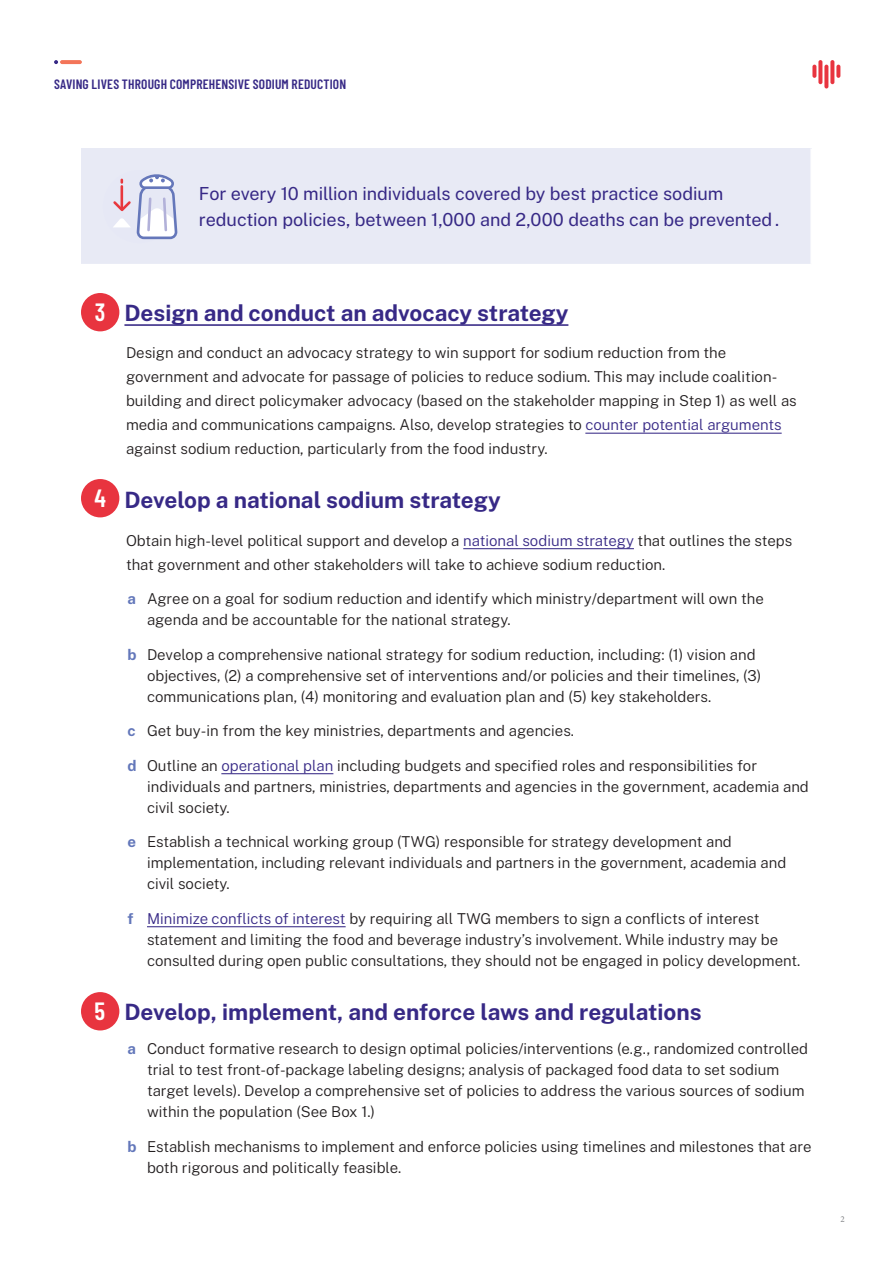
<style>
.page{position:relative;width:893px;height:1263px;background:#fff}
.page>*{position:absolute;margin:0;border:0;box-sizing:border-box;transform-origin:0 0}
.RTSL_H1{font:600 24.9px "Barlow Condensed";color:#fff}
.Numbered_Titles{font:700 22.5px "Public Sans";color:#372986}
.RTSL_H3{font:18px/25.5px "Public Sans";letter-spacing:-.005em;color:#372986}
.Body_Copy_Indent{font:300 15px/21px "Public Sans";color:#231f20}
.t1{font:600 13.5px "Barlow Condensed";letter-spacing:.01em;color:#372986}
.t2{font:9px "Minion Pro";color:#808285}
.s1{color:#372986}
.s2{font-weight:700;color:#6377ba}
</style>
<div class="page">
<svg style="left:818px;top:60px;width:4px;height:24px"></svg>
<svg style="left:812px;top:65px;width:4px;height:13px"></svg>
<svg style="left:836px;top:65px;width:4px;height:13px"></svg>
<svg style="left:830px;top:60px;width:4px;height:24px"></svg>
<svg style="left:824px;top:65px;width:4px;height:24px"></svg>
<svg style="left:60px;top:60px;width:22px;height:4px"></svg>
<svg style="left:54px;top:60px;width:4px;height:4px"></svg>
<hr style="left:124px;top:324px;width:444px;height:2px;background:#372986">
<hr style="left:585px;top:433px;width:197px;height:1px;background:#372986">
<hr style="left:463px;top:548px;width:171px;height:1px;background:#372986">
<hr style="left:221px;top:773px;width:112px;height:1px;background:#372986">
<hr style="left:147px;top:926px;width:199px;height:1px;background:#372986">
<div style="left:81px;top:148px;width:730px;height:117px;background:#e8eaf5"></div>
<hr style="left:810px;top:149px;width:2px;height:115px;background:#fff">
<hr style="left:81px;top:264px;width:731px;height:1px;background:#fff">
<svg style="left:113px;top:174px;width:65px;height:66px"></svg>
<div style="left:81px;top:293px;width:38px;height:38px;background:#e8343f;border-radius:50%"></div>
<div style="left:81px;top:479px;width:38px;height:38px;background:#e8343f;border-radius:50%"></div>
<div style="left:81px;top:992px;width:38px;height:38px;background:#e8343f;border-radius:50%"></div>
<p class="t1" style="left:54px;top:74px;width:294px">SAVING LIVES THROUGH COMPREHENSIVE SODIUM REDUCTION</p>
<p class="RTSL_H3" style="left:199px;top:180px;width:582px">For every 10 million individuals covered by best practice sodium reduction policies, between 1,000 and 2,000 deaths can be prevented .</p>
<p class="RTSL_H1" style="left:95px;top:295px;width:12px">3</p>
<p class="Numbered_Titles" style="left:124px;top:296px;width:446px">Design and conduct an advocacy strategy</p>
<p class="Body_Copy_Indent" style="left:126px;top:340px;width:672px;line-height:24px">Design and conduct an advocacy strategy to win support for sodium reduction from the government and advocate for passage of policies to reduce sodium. This may include coalition&shy;building and direct policymaker advocacy (based on the stakeholder mapping in Step 1) as well as media and communications campaigns. Also, develop strategies to <span class="s1">counter potential arguments </span>against sodium reduction, particularly from the food industry.</p>
<p class="RTSL_H1" style="left:94px;top:481px;width:13px">4</p>
<p class="Numbered_Titles" style="left:124px;top:484px;width:378px">Develop a national sodium strategy</p>
<p class="Body_Copy_Indent" style="left:126px;top:528px;width:668px;line-height:24px">Obtain high-level political support and develop a <span class="s1">national sodium strategy</span> that outlines the steps that government and other stakeholders will take to achieve sodium reduction.</p>
<p class="Body_Copy_Indent" style="left:147px;top:588px;width:618px;text-indent:-20px"><span class="s2">a</span> Agree on a goal for sodium reduction and identify which ministry/department will own the agenda and be accountable for the national strategy.</p>
<p class="Body_Copy_Indent" style="left:147px;top:643px;width:616px;text-indent:-20px"><span class="s2">b</span> Develop a comprehensive national strategy for sodium reduction, including: (1) vision and objectives, (2) a comprehensive set of interventions and/or policies and their timelines, (3) communications plan, (4) monitoring and evaluation plan and (5) key stakeholders.</p>
<p class="Body_Copy_Indent" style="left:128px;top:720px;width:448px"><span class="s2">c</span> Get buy-in from the key ministries, departments and agencies.</p>
<p class="Body_Copy_Indent" style="left:147px;top:754px;width:663px;text-indent:-20px"><span class="s2">d</span> Outline an <span class="s1">operational plan</span> including budgets and specified roles and responsibilities for individuals and partners, ministries, departments and agencies in the government, academia and civil society.</p>
<p class="Body_Copy_Indent" style="left:147px;top:831px;width:641px;text-indent:-20px"><span class="s2">e</span> Establish a technical working group (TWG) responsible for strategy development and implementation, including relevant individuals and partners in the government, academia and civil society.</p>
<p class="Body_Copy_Indent" style="left:147px;top:907px;width:655px;text-indent:-20px"><span class="s2">f</span> <span class="s1">Minimize conflicts of interest</span> by requiring all TWG members to sign a conflicts of interest statement and limiting the food and beverage industry’s involvement. While industry may be consulted during open public consultations, they should not be engaged in policy development.</p>
<p class="RTSL_H1" style="left:94px;top:994px;width:12px">5</p>
<p class="Numbered_Titles" style="left:124px;top:995px;width:579px">Develop, implement, and enforce laws and regulations</p>
<p class="Body_Copy_Indent" style="left:147px;top:1038px;width:663px;text-indent:-20px"><span class="s2">a</span> Conduct formative research to design optimal policies/interventions (e.g., randomized controlled trial to test front-of-package labeling designs; analysis of packaged food data to set sodium target levels). Develop a comprehensive set of policies to address the various sources of sodium within the population (See Box 1.)</p>
<p class="Body_Copy_Indent" style="left:147px;top:1135px;width:666px;text-indent:-20px"><span class="s2">b</span> Establish mechanisms to implement and enforce policies using timelines and milestones that are both rigorous and politically feasible.</p>
<p class="t2" style="left:840px;top:1213px;width:6px">2</p>
</div>
